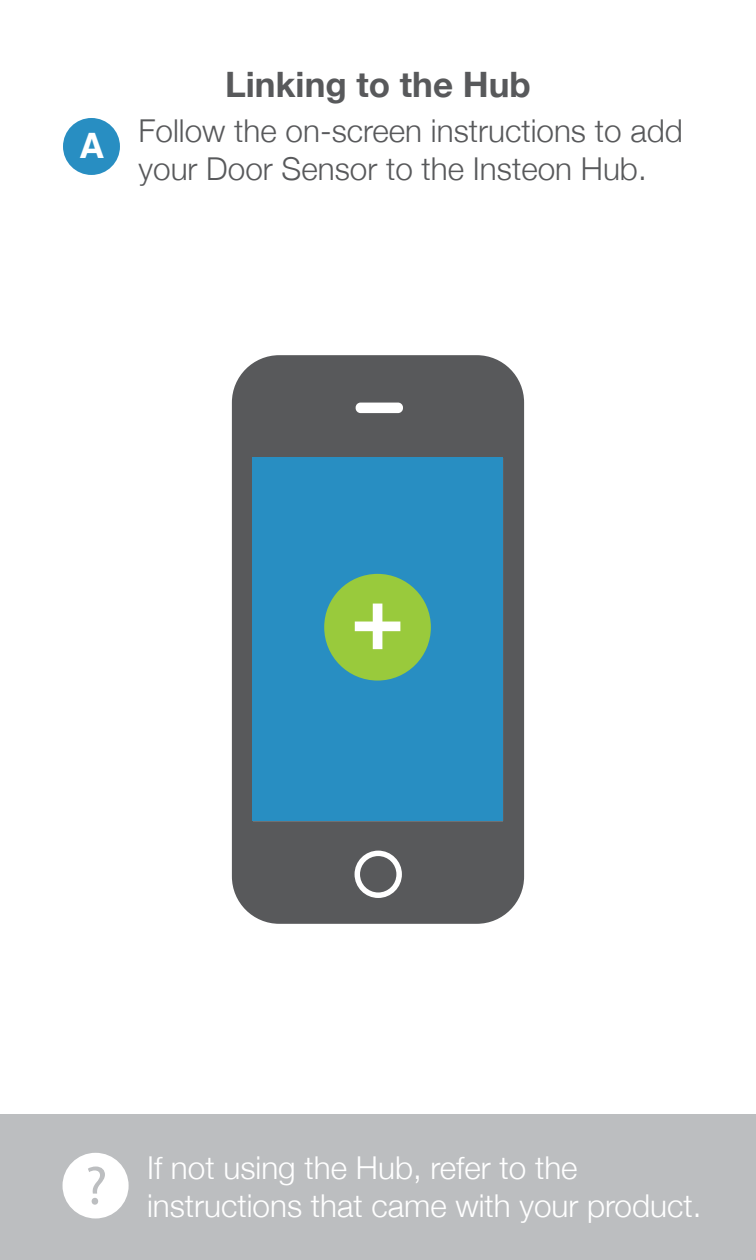
<style>
.page{position:relative;width:756px;height:1260px;background:#fff}
.page>*{position:absolute;margin:0;border:0;box-sizing:border-box;transform-origin:0 0}
.t1{font:700 90.3px "Helvetica Neue";color:#fff}
.t2{font:700 35px "Helvetica Neue";color:#58595b}
.t3{font:700 35px "Helvetica";color:#fff}
.t4{font:300 31.5px/37.8px "Helvetica Neue";color:#58595b}
.t5{font:300 31.5px/37.8px "Helvetica Neue";color:#fff}
</style>
<div class="page">
<div style="left:0;top:1114px;width:756px;height:146px;background:#bcbec0"></div>
<div style="left:63px;top:118px;width:57px;height:57px;background:#288ec2;border-radius:50%"></div>
<svg style="left:232px;top:355px;width:292px;height:569px;background:#5d6265"></svg>
<div style="left:253px;top:458px;width:250px;height:363px;background:#288ec2"></div>
<div style="left:324px;top:574px;width:107px;height:107px;background:#99ca3c;border-radius:50%"></div>
<div style="left:360px;top:856px;width:36px;height:36px;background:#58595b;border-radius:50%"></div>
<svg style="left:63px;top:1153px;width:66px;height:65px"></svg>
<p class="t3" style="left:79px;top:118px;width:27px">A</p>
<p class="t2" style="left:225px;top:57px;width:307px">Linking to the Hub</p>
<p class="t4" style="left:139px;top:109px;width:546px">Follow the on-screen instructions to add your Door Sensor to the Insteon Hub.</p>
<h1 class="t1" style="left:350px;top:546px;width:56px">+</h1>
<p class="t5" style="left:147px;top:1147px;width:556px">If not using the Hub, refer to the instructions that came with your product.</p>
</div>
